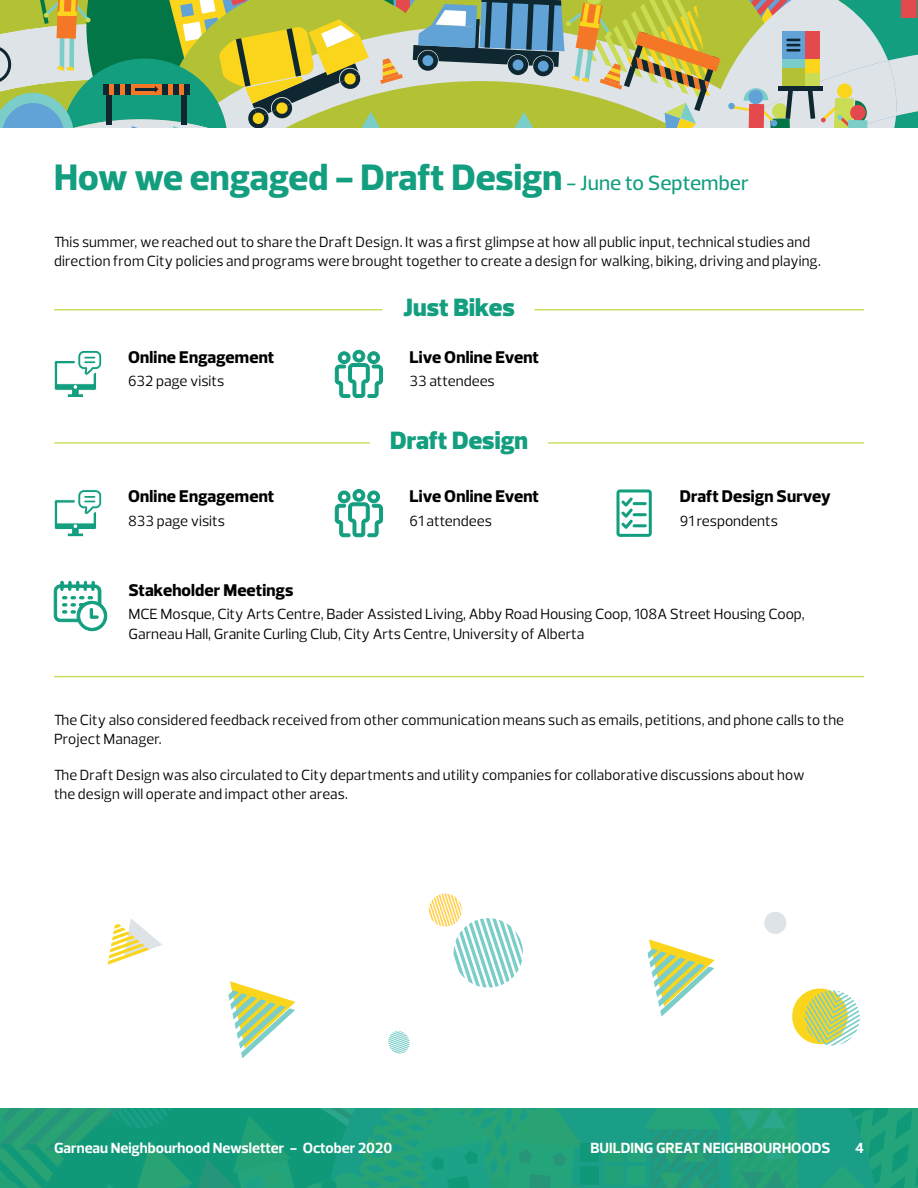
<style>
.page{position:relative;width:918px;height:1188px;background:#fff}
.page>*{position:absolute;margin:0;border:0;box-sizing:border-box;transform-origin:0 0}
.t1{font:800 37.5px "Prelo";letter-spacing:-.005em;color:#129e7f}
.t2{font:900 25.5px "Prelo";color:#129e7f}
.t3{font:800 17.25px "Prelo";letter-spacing:.005em;color:#000}
.t4{font:15px/19.5px "Prelo";letter-spacing:.005em;color:#000}
.t5{font:700 15px "Prelo";color:#fff}
.s1{font-weight:500;font-size:21px}
</style>
<div class="page">
<svg style="left:0;top:0;width:918px;height:127px;background:#a1b67b"></svg>
<div style="left:0;top:1108px;width:918px;height:80px;background:linear-gradient(to bottom,#1d9e7d,#1e9e7b)"></div>
<hr style="left:0;top:1108px;width:1px;height:80px;background:#129e7f">
<svg style="left:617px;top:489px;width:35px;height:48px"></svg>
<svg style="left:335px;top:350px;width:48px;height:48px"></svg>
<svg style="left:335px;top:489px;width:48px;height:48px"></svg>
<svg style="left:54px;top:350px;width:48px;height:48px"></svg>
<svg style="left:54px;top:489px;width:48px;height:48px"></svg>
<hr style="left:535px;top:309px;width:329px;height:1px;background:#c9dc53">
<hr style="left:54px;top:309px;width:329px;height:1px;background:#c9dc53">
<hr style="left:548px;top:442px;width:316px;height:2px;background:#c9dc53">
<hr style="left:54px;top:442px;width:316px;height:2px;background:#c9dc53">
<svg style="left:54px;top:581px;width:53px;height:50px"></svg>
<hr style="left:54px;top:676px;width:810px;height:1px;background:#c9dc53">
<svg style="left:792px;top:988px;width:68px;height:58px"></svg>
<svg style="left:388px;top:1031px;width:22px;height:23px"></svg>
<svg style="left:764px;top:912px;width:23px;height:22px"></svg>
<svg style="left:429px;top:894px;width:94px;height:94px"></svg>
<svg style="left:228px;top:981px;width:68px;height:78px"></svg>
<svg style="left:647px;top:939px;width:68px;height:78px"></svg>
<svg style="left:107px;top:918px;width:55px;height:47px"></svg>
<h1 class="t1" style="left:54px;top:154px;width:696px">How we engaged - Draft Design <span class="s1">- June to September</span></h1>
<p class="t4" style="left:54px;top:232px;width:768px">This summer, we reached out to share the Draft Design. It was a first glimpse at how all public input, technical studies and direction from City policies and programs were brought together to create a design for walking, biking, driving and playing.</p>
<p class="t3" style="left:128px;top:347px;width:148px">Online Engagement</p>
<p class="t4" style="left:128px;top:372px;width:98px">632 page visits</p>
<p class="t3" style="left:128px;top:486px;width:148px">Online Engagement</p>
<p class="t4" style="left:128px;top:511px;width:98px">833 page visits</p>
<h2 class="t2" style="left:404px;top:292px;width:113px">Just Bikes</h2>
<p class="t3" style="left:410px;top:347px;width:131px">Live Online Event</p>
<p class="t4" style="left:410px;top:372px;width:87px">33 attendees</p>
<h2 class="t2" style="left:390px;top:425px;width:139px">Draft Design</h2>
<p class="t3" style="left:410px;top:486px;width:131px">Live Online Event</p>
<p class="t4" style="left:410px;top:511px;width:84px">61 attendees</p>
<p class="t3" style="left:680px;top:486px;width:152px">Draft Design Survey</p>
<p class="t4" style="left:680px;top:511px;width:100px">91 respondents</p>
<p class="t3" style="left:129px;top:579px;width:167px">Stakeholder Meetings</p>
<p class="t4" style="left:129px;top:604px;width:678px;line-height:20.5px">MCE Mosque, City Arts Centre, Bader Assisted Living, Abby Road Housing Coop, 108A Street Housing Coop,<br>Garneau Hall, Granite Curling Club, City Arts Centre, University of Alberta</p>
<p class="t4" style="left:54px;top:710px;width:792px">The City also considered feedback received from other communication means such as emails, petitions, and phone calls to the<br>Project Manager.</p>
<p class="t4" style="left:54px;top:765px;width:752px">The Draft Design was also circulated to City departments and utility companies for collaborative discussions about how the design will operate and impact other areas.</p>
<p class="t5" style="left:54px;top:1139px;width:340px">Garneau Neighbourhood Newsletter - October 2020</p>
<p class="t5" style="left:590px;top:1139px;width:241px">BUILDING GREAT NEIGHBOURHOODS</p>
<p class="t5" style="left:855px;top:1139px;width:10px">4</p>
</div>
